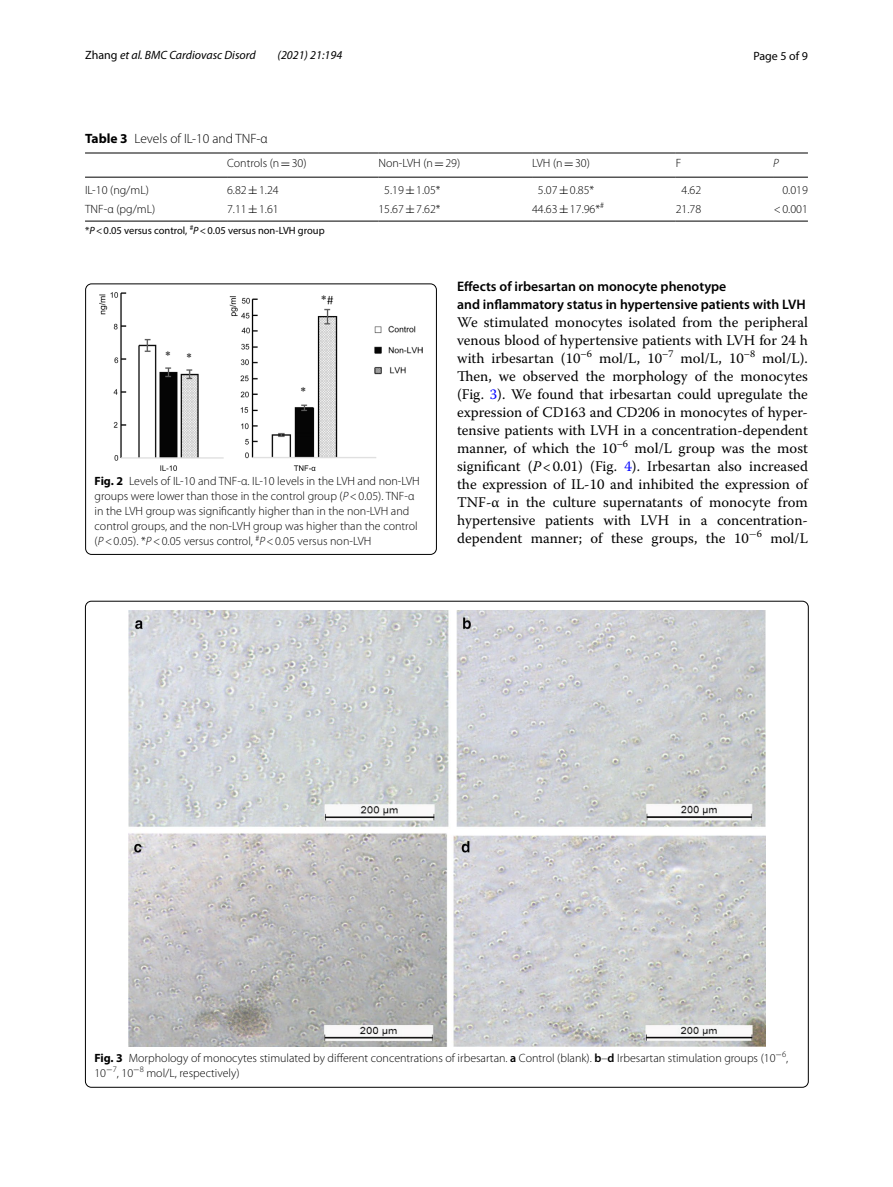
<style>
.page{position:relative;width:893px;height:1187px;background:#fff}
.page>*{position:absolute;margin:0;border:0;box-sizing:border-box;transform-origin:0 0}
.t1{font:14.7px/18px "Warnock Pro";color:#000;text-align:justify}
.t2{font:600 13.8px/18px "Myriad Pro";color:#000}
.t3{font:300 13.5px "Myriad Pro";color:#000}
.t4{font:300 12px/15px "Myriad Pro";color:#000}
.t5{font:italic 12px "Myriad Pro";color:#000}
.t6{font:12px "Myriad Pro";color:#000}
.t7{font:italic 300 12px "Myriad Pro";color:#000}
.t8{font:10.5px "Myriad Pro";color:#000}
.s1{font-style:normal}
.s2{font-weight:700}
.s3{font-family:"MTSY";font-weight:400}
.s4{font-style:italic}
.s5{color:#00f}
.s6{font-weight:600}
</style>
<div class="page">
<hr style="left:85px;top:153px;width:142px;height:1px;background:#000">
<hr style="left:85px;top:177px;width:142px;height:1px;background:#000">
<hr style="left:227px;top:153px;width:151px;height:1px;background:#000">
<hr style="left:227px;top:177px;width:151px;height:1px;background:#000">
<hr style="left:378px;top:153px;width:154px;height:1px;background:#000">
<hr style="left:378px;top:177px;width:154px;height:1px;background:#000">
<hr style="left:532px;top:153px;width:144px;height:1px;background:#000">
<hr style="left:532px;top:177px;width:144px;height:1px;background:#000">
<hr style="left:676px;top:153px;width:97px;height:1px;background:#000">
<hr style="left:676px;top:177px;width:97px;height:1px;background:#000">
<hr style="left:773px;top:153px;width:35px;height:1px;background:#000">
<hr style="left:773px;top:177px;width:35px;height:1px;background:#000">
<hr style="left:85px;top:221px;width:142px;height:1px;background:#000">
<hr style="left:227px;top:221px;width:151px;height:1px;background:#000">
<hr style="left:378px;top:221px;width:154px;height:1px;background:#000">
<hr style="left:532px;top:221px;width:144px;height:1px;background:#000">
<hr style="left:676px;top:221px;width:97px;height:1px;background:#000">
<hr style="left:773px;top:221px;width:35px;height:1px;background:#000">
<img style="left:99px;top:293px;width:324px;height:177px">
<div style="left:85px;top:284px;width:352px;height:270px;border:1px solid #000;border-radius:6px"></div>
<img style="left:128px;top:610px;width:638px;height:436px">
<p class="t5" style="left:85px;top:48px;width:172px"><span class="s1">Zhang</span> et al. BMC Cardiovasc Disord</p>
<p class="t5" style="left:278px;top:48px;width:66px">(2021) 21:194</p>
<p class="t6" style="left:753px;top:48px;width:56px">Page 5 of 9</p>
<p class="t3" style="left:85px;top:131px;width:184px"><span class="s2">Table 3</span> Levels of IL-10 and TNF-α</p>
<p class="t4" style="left:227px;top:156px;width:81px">Controls (n<span class="s3">=</span>30)</p>
<p class="t4" style="left:378px;top:156px;width:83px">Non-LVH (n<span class="s3">=</span>29)</p>
<p class="t4" style="left:532px;top:156px;width:59px">LVH (n<span class="s3">=</span>30)</p>
<p class="t4" style="left:676px;top:156px;width:7px">F</p>
<p class="t7" style="left:773px;top:157px;width:7px">P</p>
<p class="t4" style="left:85px;top:183px;width:65px">IL-10 (ng/mL)</p>
<p class="t4" style="left:227px;top:183px;width:53px">6.82<span class="s3">±</span>1.24</p>
<p class="t4" style="left:384px;top:183px;width:58px">5.19<span class="s3">±</span>1.05*</p>
<p class="t4" style="left:538px;top:183px;width:58px">5.07<span class="s3">±</span>0.85*</p>
<p class="t4" style="left:682px;top:183px;width:21px">4.62</p>
<p class="t4" style="left:782px;top:183px;width:27px">0.019</p>
<p class="t4" style="left:85px;top:201px;width:72px">TNF-α (pg/mL)</p>
<p class="t4" style="left:227px;top:201px;width:53px">7.11<span class="s3">±</span>1.61</p>
<p class="t4" style="left:378px;top:201px;width:64px">15.67<span class="s3">±</span>7.62*</p>
<p class="t4" style="left:532px;top:201px;width:73px">44.63<span class="s3">±</span>17.96*<sup>#</sup></p>
<p class="t4" style="left:676px;top:201px;width:27px">21.78</p>
<p class="t4" style="left:774px;top:201px;width:36px">&lt;0.001</p>
<p class="t8" style="left:85px;top:224px;width:241px">*<span class="s4">P</span>&lt;0.05 versus control, <sup>#</sup><span class="s4">P</span>&lt;0.05 versus non-LVH group</p>
<p class="t4" style="left:95px;top:474px;width:327px"><span class="s2">Fig. 2</span> Levels of IL-10 and TNF-α. IL-10 levels in the LVH and non-LVH groups were lower than those in the control group (<span class="s4">P</span>&lt;0.05). TNF-α in the LVH group was significantly higher than in the non-LVH and control groups, and the non-LVH group was higher than the control (<span class="s4">P</span>&lt;0.05). *<span class="s4">P</span>&lt;0.05 versus control, <sup>#</sup><span class="s4">P</span>&lt;0.05 versus non-LVH</p>
<p class="t2" style="left:457px;top:276px;width:350px">Effects of irbesartan on monocyte phenotype<br>and inflammatory status in hypertensive patients with LVH</p>
<p class="t1" style="left:457px;top:312px;width:352px">We stimulated monocytes isolated from the peripheral venous blood of hypertensive patients with LVH for 24 h with irbesartan (10<sup>–6</sup> mol/L, 10<sup>–7</sup> mol/L, 10<sup>–8</sup> mol/L).<br>Then, we observed the morphology of the monocytes (Fig. <span class="s5">3</span>). We found that irbesartan could upregulate the expression of CD163 and CD206 in monocytes of hyper&shy;tensive patients with LVH in a concentration-dependent manner, of which the 10<sup>–6</sup> mol/L group was the most significant (<span class="s4">P</span>&lt;0.01) (Fig. <span class="s5">4</span>). Irbesartan also increased the expression of IL-10 and inhibited the expression of TNF-α in the culture supernatants of monocyte from hypertensive patients with LVH in a concentration&shy;dependent manner; of these groups, the 10<sup>−</sup><sup>6</sup> mol/L</p>
<p class="t4" style="left:94px;top:1050px;width:695px"><span class="s2">Fig. 3</span> Morphology of monocytes stimulated by different concentrations of irbesartan. <span class="s6">a</span> Control (blank). <span class="s6">b</span>–<span class="s6">d</span> Irbesartan stimulation groups (10<sup>−</sup><sup>6</sup>,<br>10<sup>−</sup><sup>7</sup>, 10<sup>−</sup><sup>8</sup> mol/L, respectively)</p>
</div>
